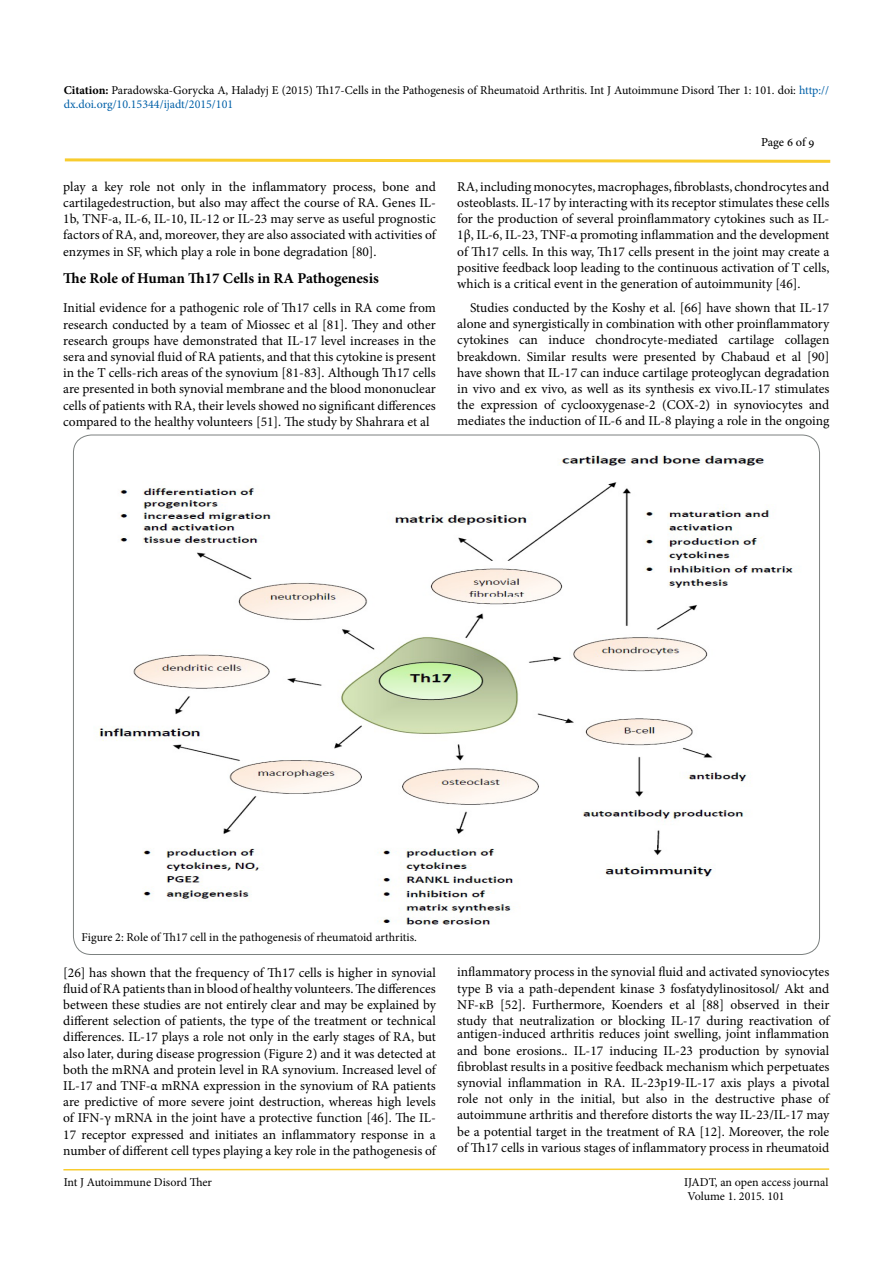
<style>
.page{position:relative;width:893px;height:1263px;background:#fff}
.page>*{position:absolute;margin:0;border:0;box-sizing:border-box;transform-origin:0 0}
.t1{font:700 15px "Minion Pro";color:#000}
.t2{font:13.5px/16.2px "Minion Pro";color:#000;text-align:justify}
.t3{font:12px/14.4px "Minion Pro";color:#000}
.t4{font:12px "Adobe Hebrew";letter-spacing:-.01em;color:#000}
.s1{font-weight:700}
.s2{color:#0060a8}
</style>
<div class="page">
<svg style="left:63px;top:1168px;width:767px;height:3px;background:#fbe596"></svg>
<svg style="left:64px;top:158px;width:767px;height:5px"></svg>
<img style="left:99px;top:455px;width:695px;height:470px">
<p class="t3" style="left:64px;top:83px;width:767px"><span class="s1">Citation:</span> Paradowska-Gorycka A, Haladyj E (2015) Th17-Cells in the Pathogenesis of Rheumatoid Arthritis. Int J Autoimmune Disord Ther 1: 101. doi: <span class="s2">http:// dx.doi.org/10.15344/ijadt/2015/101</span></p>
<p class="t2" style="left:63px;top:178px;width:374px">play a key role not only in the inflammatory process, bone and cartilagedestruction, but also may affect the course of RA. Genes IL-1b, TNF-a, IL-6, IL-10, IL-12 or IL-23 may serve as useful prognostic factors of RA, and, moreover, they are also associated with activities of enzymes in SF, which play a role in bone degradation [80].</p>
<p class="t1" style="left:63px;top:267px;width:317px">The Role of Human Th17 Cells in RA Pathogenesis</p>
<p class="t2" style="left:63px;top:300px;width:374px">Initial evidence for a pathogenic role of Th17 cells in RA come from research conducted by a team of Miossec et al [81]. They and other research groups have demonstrated that IL-17 level increases in the sera and synovial fluid of RA patients, and that this cytokine is present in the T cells-rich areas of the synovium [81-83]. Although Th17 cells are presented in both synovial membrane and the blood mononuclear cells of patients with RA, their levels showed no significant differences compared to the healthy volunteers [51]. The study by Shahrara et al</p>
<p class="t4" style="left:761px;top:135px;width:55px">Page 6 of 9</p>
<p class="t2" style="left:457px;top:178px;width:374px">RA, including monocytes, macrophages, fibroblasts, chondrocytes and osteoblasts. IL-17 by interacting with its receptor stimulates these cells for the production of several proinflammatory cytokines such as IL-1β, IL-6, IL-23, TNF-α promoting inflammation and the development of Th17 cells. In this way, Th17 cells present in the joint may create a positive feedback loop leading to the continuous activation of T cells, which is a critical event in the generation of autoimmunity [46].</p>
<p class="t2" style="left:457px;top:300px;width:374px;text-indent:13px">Studies conducted by the Koshy et al. [66] have shown that IL-17 alone and synergistically in combination with other proinflammatory cytokines can induce chondrocyte-mediated cartilage collagen breakdown. Similar results were presented by Chabaud et al [90] have shown that IL-17 can induce cartilage proteoglycan degradation in vivo and ex vivo, as well as its synthesis ex vivo.IL-17 stimulates the expression of cyclooxygenase-2 (COX-2) in synoviocytes and mediates the induction of IL-6 and IL-8 playing a role in the ongoing</p>
<p class="t3" style="left:82px;top:930px;width:337px">Figure 2: Role of Th17 cell in the pathogenesis of rheumatoid arthritis.</p>
<p class="t2" style="left:457px;top:964px;width:374px">inflammatory process in the synovial fluid and activated synoviocytes type B via a path-dependent kinase 3 fosfatydylinositosol/ Akt and NF-кB [52]. Furthermore, Koenders et al [88] observed in their study that neutralization or blocking IL-17 during reactivation of</p>
<p class="t2" style="left:457px;top:1026px;width:374px">antigen-induced arthritis reduces joint swelling, joint inflammation and bone erosions.. IL-17 inducing IL-23 production by synovial fibroblast results in a positive feedback mechanism which perpetuates synovial inflammation in RA. IL-23p19-IL-17 axis plays a pivotal role not only in the initial, but also in the destructive phase of autoimmune arthritis and therefore distorts the way IL-23/IL-17 may be a potential target in the treatment of RA [12]. Moreover, the role of Th17 cells in various stages of inflammatory process in rheumatoid</p>
<p class="t2" style="left:63px;top:964px;width:374px">[26] has shown that the frequency of Th17 cells is higher in synovial fluid of RA patients than in blood of healthy volunteers. The differences between these studies are not entirely clear and may be explained by different selection of patients, the type of the treatment or technical differences. IL-17 plays a role not only in the early stages of RA, but also later, during disease progression (Figure 2) and it was detected at both the mRNA and protein level in RA synovium. Increased level of IL-17 and TNF-α mRNA expression in the synovium of RA patients are predictive of more severe joint destruction, whereas high levels of IFN-γ mRNA in the joint have a protective function [46]. The IL-17 receptor expressed and initiates an inflammatory response in a number of different cell types playing a key role in the pathogenesis of</p>
<p class="t3" style="left:64px;top:1175px;width:150px">Int J Autoimmune Disord Ther</p>
<p class="t3" style="left:684px;top:1175px;width:146px">IJADT, an open access journal<br>Volume 1. 2015. 101</p>
</div>
